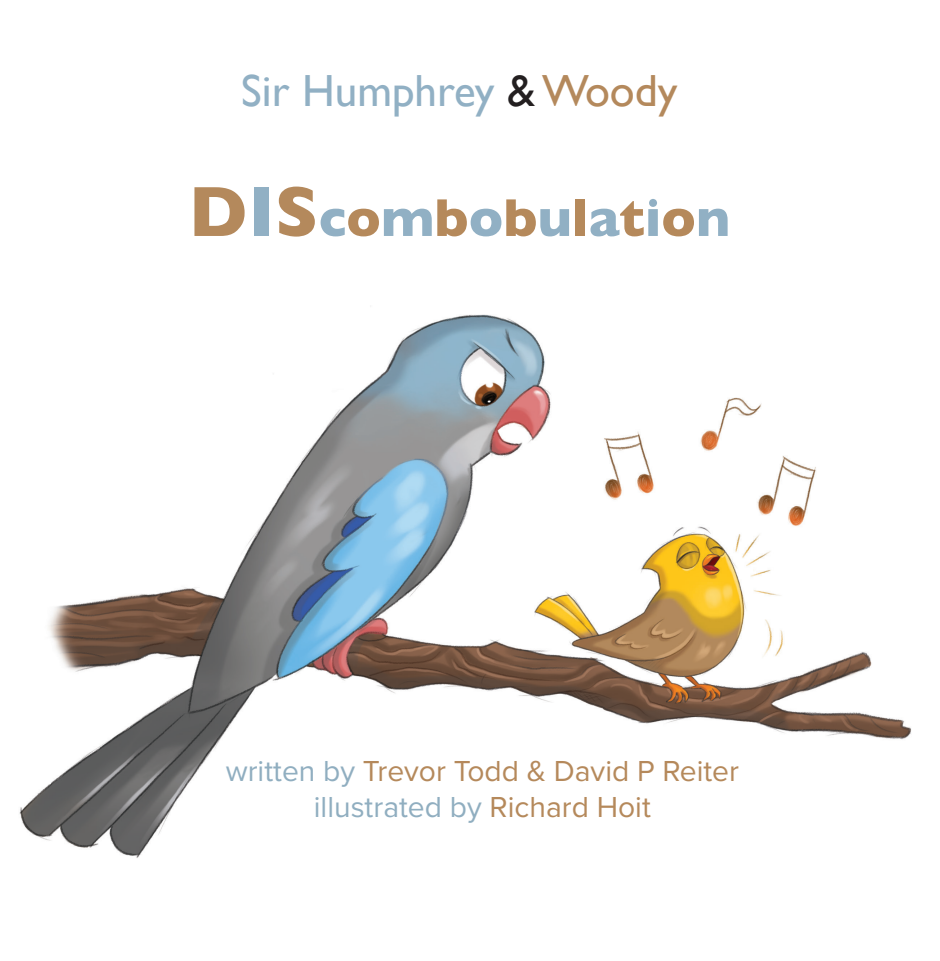
<style>
.page{position:relative;width:940px;height:961px;background:#fff}
.page>*{position:absolute;margin:0;border:0;box-sizing:border-box;transform-origin:0 0}
.t1{font:700 54px "Gill Sans";color:#91b0c4}
.t2{font:45px "Gill Sans";color:#91b0c4}
.t3{font:30px/36px "Proxima Nova";color:#b5895b;text-align:center}
.s1{color:#231f20}
.s2{color:#b4895c}
.s3{font-size:72px;color:#b4895c}
.s4{font-size:72px}
.s5{color:#b5895b}
.s6{color:#90aec0}
</style>
<div class="page">
<img style="left:19px;top:314px;width:892px;height:544px">
<h2 class="t2" style="left:241px;top:65px;width:438px">Sir Humphrey <span class="s1">&amp;</span> <span class="s2">Woody</span></h2>
<h1 class="t1" style="left:188px;top:175px;width:543px"><span class="s3">D</span><span class="s4">I</span><span class="s3">S</span>c<span class="s5">o</span>m<span class="s5">b</span>o<span class="s5">b</span>u<span class="s5">l</span>a<span class="s5">t</span>i<span class="s5">o</span>n</h1>
<p class="t3" style="left:226px;top:752px;width:515px"><span class="s6">written by</span> Trevor Todd &amp; David P Reiter <span class="s6">illustrated by</span> Richard Hoit</p>
</div>
